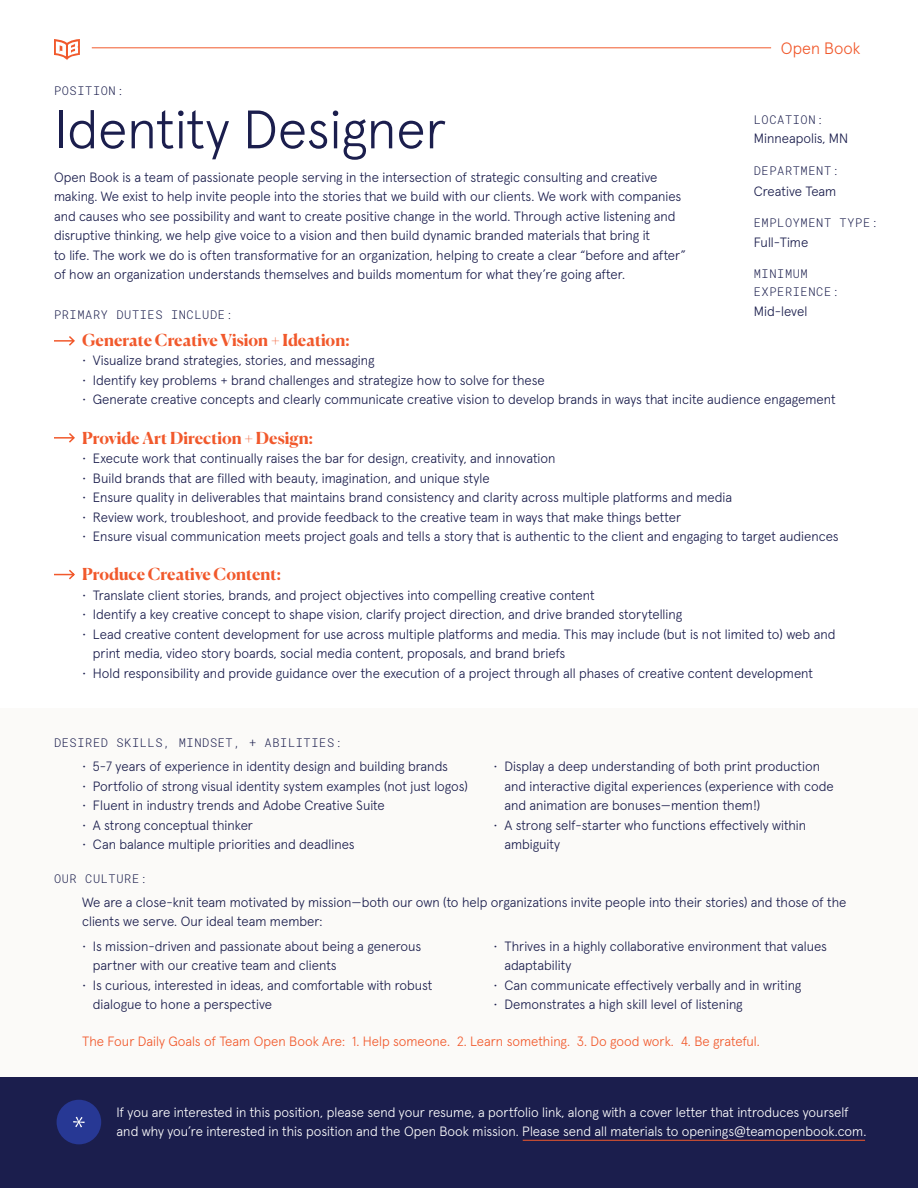
<style>
.page{position:relative;width:918px;height:1188px;background:#fff}
.page>*{position:absolute;margin:0;border:0;box-sizing:border-box;transform-origin:0 0}
.t1{font:300 54px "Apercu";color:#1b1e4d}
.t2{font:700 16.5px "Canela";color:#f1592c}
.t3{font:300 16.5px "Apercu";color:#f1592c}
.t4{font:300 13.5px/19.5px "Apercu";color:#1b1e4d}
.t5{font:300 13.5px/19.5px "Apercu";color:#fff}
.t6{font:300 13.5px "Apercu";color:#f1592c}
.t7{font:300 12px/18px "Roboto Mono";letter-spacing:.05em;color:#1b1e4d}
</style>
<div class="page">
<svg style="left:54px;top:39px;width:26px;height:21px"></svg>
<hr style="left:92px;top:48px;width:679px;height:1px;background:#f1592c">
<svg style="left:54px;top:336px;width:21px;height:10px"></svg>
<svg style="left:54px;top:433px;width:21px;height:10px"></svg>
<svg style="left:54px;top:569px;width:21px;height:11px"></svg>
<div style="left:0;top:1077px;width:918px;height:111px;background:#1b1e4d"></div>
<div style="left:57px;top:1100px;width:44px;height:44px;background:#273894;border-radius:50%"></div>
<div style="left:0;top:708px;width:918px;height:369px;background:#fbfaf8"></div>
<hr style="left:523px;top:1140px;width:342px;height:1px;background:#f1592c">
<p class="t7" style="left:54px;top:81px;width:71px">POSITION:</p>
<p class="t3" style="left:781px;top:35px;width:81px">Open Book</p>
<h1 class="t1" style="left:54px;top:88px;width:394px">Identity Designer</h1>
<p class="t7" style="left:754px;top:110px;width:71px">LOCATION:</p>
<p class="t4" style="left:754px;top:127px;width:96px">Minneapolis, MN</p>
<p class="t7" style="left:754px;top:161px;width:87px">DEPARTMENT:</p>
<p class="t4" style="left:754px;top:180px;width:84px">Creative Team</p>
<p class="t7" style="left:754px;top:213px;width:126px">EMPLOYMENT TYPE:</p>
<p class="t4" style="left:754px;top:231px;width:56px">Full-Time</p>
<p class="t7" style="left:754px;top:264px;width:87px">MINIMUM<br>EXPERIENCE:</p>
<p class="t4" style="left:754px;top:300px;width:55px">Mid-level</p>
<p class="t4" style="left:54px;top:166px;width:633px">Open Book is a team of passionate people serving in the intersection of strategic consulting and creative making. We exist to help invite people into the stories that we build with our clients. We work with companies and causes who see possibility and want to create positive change in the world. Through active listening and disruptive thinking, we help give voice to a vision and then build dynamic branded materials that bring it<br>to life. The work we do is often transformative for an organization, helping to create a clear “before and after” of how an organization understands themselves and builds momentum for what they’re going after.</p>
<p class="t7" style="left:54px;top:305px;width:180px">PRIMARY DUTIES INCLUDE:</p>
<p class="t2" style="left:82px;top:327px;width:269px">Generate Creative Vision + Ideation:</p>
<p class="t4" style="left:82px;top:349px;width:294px">• Visualize brand strategies, stories, and messaging</p>
<p class="t4" style="left:82px;top:369px;width:464px">• Identify key problems + brand challenges and strategize how to solve for these</p>
<p class="t4" style="left:82px;top:388px;width:755px">• Generate creative concepts and clearly communicate creative vision to develop brands in ways that incite audience engagement</p>
<p class="t2" style="left:82px;top:425px;width:232px">Provide Art Direction + Design:</p>
<p class="t4" style="left:82px;top:447px;width:475px">• Execute work that continually raises the bar for design, creativity, and innovation</p>
<p class="t4" style="left:82px;top:467px;width:409px">• Build brands that are filled with beauty, imagination, and unique style</p>
<p class="t4" style="left:82px;top:486px;width:652px">• Ensure quality in deliverables that maintains brand consistency and clarity across multiple platforms and media</p>
<p class="t4" style="left:82px;top:506px;width:601px">• Review work, troubleshoot, and provide feedback to the creative team in ways that make things better</p>
<p class="t4" style="left:82px;top:525px;width:758px">• Ensure visual communication meets project goals and tells a story that is authentic to the client and engaging to target audiences</p>
<p class="t2" style="left:82px;top:561px;width:200px">Produce Creative Content:</p>
<p class="t4" style="left:82px;top:584px;width:514px">• Translate client stories, brands, and project objectives into compelling creative content</p>
<p class="t4" style="left:82px;top:604px;width:602px">• Identify a key creative concept to shape vision, clarify project direction, and drive branded storytelling</p>
<p class="t4" style="left:93px;top:623px;width:744px;text-indent:-11px">• Lead creative content development for use across multiple platforms and media. This may include (but is not limited to) web and print media, video story boards, social media content, proposals, and brand briefs</p>
<p class="t4" style="left:82px;top:662px;width:733px">• Hold responsibility and provide guidance over the execution of a project through all phases of creative content development</p>
<p class="t7" style="left:54px;top:733px;width:290px">DESIRED SKILLS, MINDSET, + ABILITIES:</p>
<p class="t4" style="left:82px;top:756px;width:367px">• 5-7 years of experience in identity design and building brands</p>
<p class="t4" style="left:82px;top:775px;width:387px">• Portfolio of strong visual identity system examples (not just logos)</p>
<p class="t4" style="left:82px;top:795px;width:304px">• Fluent in industry trends and Adobe Creative Suite</p>
<p class="t4" style="left:82px;top:814px;width:172px">• A strong conceptual thinker</p>
<p class="t4" style="left:82px;top:834px;width:274px">• Can balance multiple priorities and deadlines</p>
<p class="t7" style="left:54px;top:869px;width:94px">OUR CULTURE:</p>
<p class="t4" style="left:504px;top:756px;width:331px;text-indent:-11px">• Display a deep understanding of both print production and interactive digital experiences (experience with code and animation are bonuses—mention them!)</p>
<p class="t4" style="left:504px;top:814px;width:303px;text-indent:-11px">• A strong self-starter who functions effectively within ambiguity</p>
<p class="t4" style="left:82px;top:891px;width:766px">We are a close-knit team motivated by mission—both our own (to help organizations invite people into their stories) and those of the clients we serve. Our ideal team member:</p>
<p class="t4" style="left:93px;top:935px;width:330px;text-indent:-11px">• Is mission-driven and passionate about being a generous partner with our creative team and clients</p>
<p class="t4" style="left:93px;top:974px;width:341px;text-indent:-11px">• Is curious, interested in ideas, and comfortable with robust dialogue to hone a perspective</p>
<p class="t4" style="left:504px;top:935px;width:324px;text-indent:-11px">• Thrives in a highly collaborative environment that values adaptability</p>
<p class="t4" style="left:494px;top:974px;width:309px">• Can communicate effectively verbally and in writing</p>
<p class="t4" style="left:494px;top:994px;width:251px">• Demonstrates a high skill level of listening</p>
<p class="t6" style="left:82px;top:1031px;width:679px">The Four Daily Goals of Team Open Book Are: 1. Help someone. 2. Learn something. 3. Do good work. 4. Be grateful.</p>
<p class="t5" style="left:117px;top:1101px;width:751px">If you are interested in this position, please send your resume, a portfolio link, along with a cover letter that introduces yourself and why you’re interested in this position and the Open Book mission. Please send all materials to openings@teamopenbook.com.</p>
</div>
